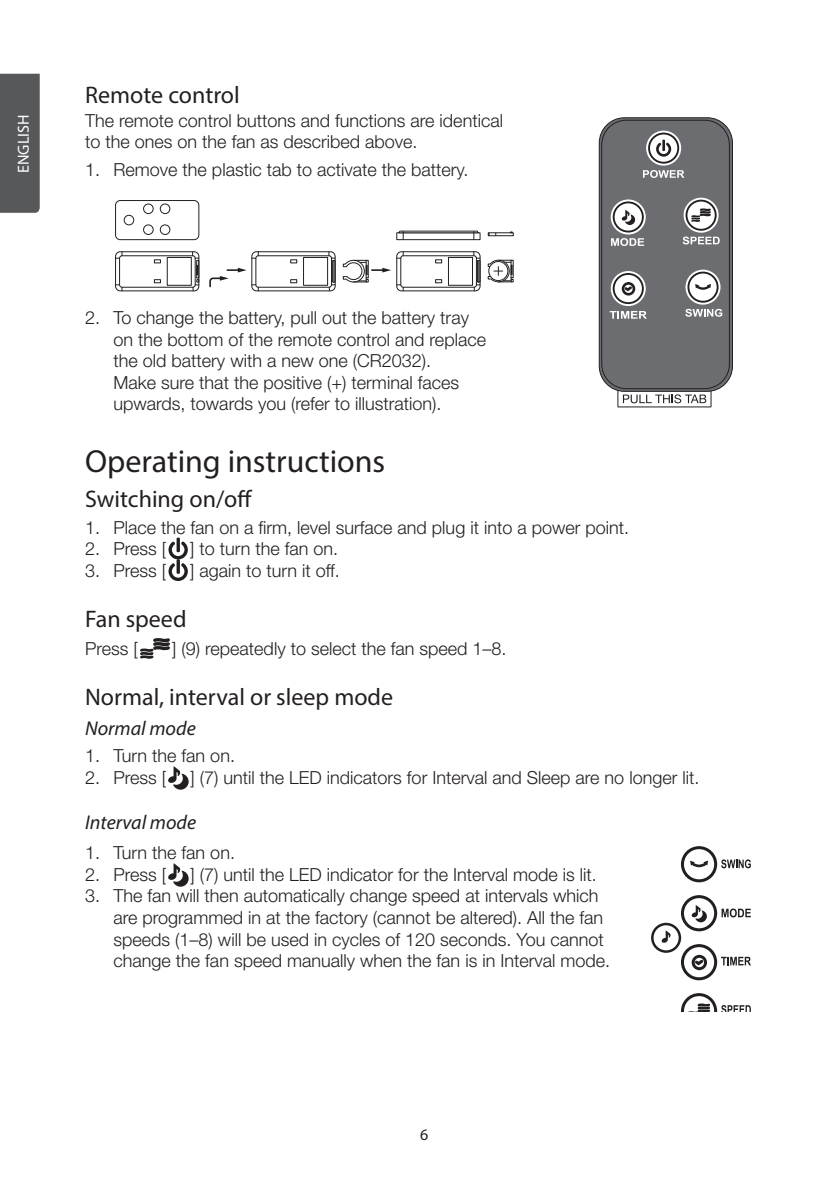
<style>
.page{position:relative;width:840px;height:1191px;background:#fff}
.page>*{position:absolute;margin:0;border:0;box-sizing:border-box;transform-origin:0 0}
.Bruks_-_Nytt_Avsnitt{font:32px "Myriad Pro";color:#231f20}
.Bruks_-_Underrubrik{font:24px "Myriad Pro";color:#231f20}
.Bruks_-_Underrubrik-2{font:italic 20px "Myriad Pro";color:#231f20}
.Bruks_-_Brödtext{font:300 18px/21.6px "Helvetica Neue LT Std";color:#231f20}
.t1{font:16px "Myriad Pro";letter-spacing:.005em;color:#fff}
.t2{font:16px "Myriad Pro";color:#231f20}
</style>
<div class="page">
<div style="left:0;top:74px;width:40px;height:139px;background:#57585a"></div>
<div style="left:115px;top:200px;width:84px;height:40px;border:1px solid #231f20;border-radius:5px"></div>
<div style="left:115px;top:251px;width:84px;height:40px;border:1px solid #231f20;border-radius:5px"></div>
<div style="left:124px;top:215px;width:10px;height:10px;border:1px solid #231f20;border-radius:50%"></div>
<div style="left:143px;top:204px;width:10px;height:10px;border:1px solid #231f20;border-radius:50%"></div>
<div style="left:160px;top:204px;width:10px;height:10px;border:1px solid #231f20;border-radius:50%"></div>
<div style="left:143px;top:224px;width:10px;height:11px;border:1px solid #231f20;border-radius:50%"></div>
<div style="left:160px;top:224px;width:10px;height:11px;border:1px solid #231f20;border-radius:50%"></div>
<div style="left:119px;top:255px;width:76px;height:33px;border:1px solid #231f20;border-radius:2px"></div>
<div style="left:196px;top:260px;width:3px;height:18px;border:1px solid #231f20"></div>
<div style="left:167px;top:257px;width:25px;height:29px;border:1px solid #231f20"></div>
<svg style="left:154px;top:259px;width:7px;height:4px"></svg>
<svg style="left:154px;top:279px;width:7px;height:4px"></svg>
<svg style="left:115px;top:284px;width:7px;height:7px"></svg>
<svg style="left:192px;top:265px;width:7px;height:26px"></svg>
<svg style="left:115px;top:252px;width:7px;height:7px"></svg>
<svg style="left:192px;top:252px;width:7px;height:7px"></svg>
<svg style="left:209px;top:268px;width:37px;height:20px"></svg>
<div style="left:251px;top:251px;width:84px;height:40px;border:1px solid #231f20;border-radius:5px"></div>
<div style="left:255px;top:255px;width:77px;height:33px;border:1px solid #231f20;border-radius:2px"></div>
<div style="left:303px;top:257px;width:25px;height:29px;border:1px solid #231f20"></div>
<svg style="left:290px;top:259px;width:7px;height:4px"></svg>
<svg style="left:290px;top:279px;width:7px;height:4px"></svg>
<svg style="left:252px;top:284px;width:7px;height:7px"></svg>
<svg style="left:252px;top:252px;width:7px;height:7px"></svg>
<svg style="left:328px;top:252px;width:7px;height:39px"></svg>
<div style="left:396px;top:251px;width:84px;height:40px;border:1px solid #231f20;border-radius:5px"></div>
<div style="left:400px;top:255px;width:76px;height:33px;border:1px solid #231f20;border-radius:2px"></div>
<div style="left:448px;top:257px;width:24px;height:29px;border:1px solid #231f20"></div>
<svg style="left:435px;top:259px;width:7px;height:4px"></svg>
<svg style="left:435px;top:279px;width:7px;height:4px"></svg>
<svg style="left:473px;top:252px;width:7px;height:39px"></svg>
<div style="left:396px;top:232px;width:84px;height:8px;border:1px solid #231f20"></div>
<div style="left:487px;top:232px;width:26px;height:4px;border:1px solid #231f20"></div>
<svg style="left:397px;top:230px;width:82px;height:10px"></svg>
<svg style="left:342px;top:252px;width:61px;height:39px"></svg>
<svg style="left:487px;top:259px;width:26px;height:24px"></svg>
<svg style="left:622px;top:394px;width:84px;height:9px"></svg>
<div style="left:617px;top:388px;width:93px;height:19px;border:1px solid #231f20"></div>
<div style="left:599px;top:118px;width:133px;height:273px;background:#6c6d70;border-radius:25px"></div>
<div style="left:598px;top:117px;width:134px;height:275px;border:1px solid #231f20;border-radius:25px"></div>
<svg style="left:685px;top:270px;width:35px;height:35px"></svg>
<svg style="left:610px;top:199px;width:35px;height:35px"></svg>
<svg style="left:610px;top:271px;width:35px;height:35px"></svg>
<svg style="left:683px;top:198px;width:35px;height:35px"></svg>
<svg style="left:645px;top:131px;width:35px;height:35px"></svg>
<div style="left:687px;top:272px;width:31px;height:31px;border:2px solid #231f20;border-radius:50%"></div>
<div style="left:612px;top:201px;width:31px;height:31px;border:2px solid #231f20;border-radius:50%"></div>
<div style="left:612px;top:273px;width:31px;height:31px;border:2px solid #231f20;border-radius:50%"></div>
<div style="left:685px;top:200px;width:31px;height:31px;border:2px solid #231f20;border-radius:50%"></div>
<div style="left:647px;top:133px;width:31px;height:31px;border:2px solid #231f20;border-radius:50%"></div>
<svg style="left:655px;top:140px;width:15px;height:17px"></svg>
<svg style="left:690px;top:208px;width:20px;height:14px"></svg>
<svg style="left:621px;top:282px;width:14px;height:13px"></svg>
<svg style="left:621px;top:210px;width:13px;height:15px"></svg>
<svg style="left:694px;top:284px;width:16px;height:6px"></svg>
<svg style="left:685px;top:309px;width:36px;height:8px"></svg>
<svg style="left:611px;top:238px;width:32px;height:8px"></svg>
<svg style="left:609px;top:311px;width:37px;height:8px"></svg>
<svg style="left:682px;top:236px;width:37px;height:8px"></svg>
<svg style="left:643px;top:170px;width:41px;height:8px"></svg>
<div style="left:601px;top:120px;width:128px;height:269px;border:1px solid #231f20;border-radius:25px"></div>
<svg style="left:681px;top:846px;width:69px;height:36px"></svg>
<svg style="left:651px;top:895px;width:99px;height:85px"></svg>
<svg style="left:681px;top:993px;width:69px;height:19px"></svg>
<svg style="left:168px;top:537px;width:20px;height:44px"></svg>
<svg style="left:140px;top:638px;width:30px;height:20px"></svg>
<svg style="left:168px;top:766px;width:21px;height:24px"></svg>
<svg style="left:168px;top:863px;width:21px;height:24px"></svg>
<p class="t1" style="left:13px;top:173px;width:60px;rotate:-90deg">ENGLISH</p>
<p class="Bruks_-_Underrubrik" style="left:85px;top:80px;width:156px">Remote control</p>
<p class="Bruks_-_Brödtext" style="left:85px;top:109px;width:419px">The remote control buttons and functions are identical to the ones on the fan as described above.</p>
<p class="Bruks_-_Brödtext" style="left:85px;top:158px;width:384px">1. Remove the plastic tab to activate the battery.</p>
<p class="Bruks_-_Brödtext" style="left:113px;top:306px;width:374px;text-indent:-28px">2. To change the battery, pull out the battery tray on the bottom of the remote control and replace the old battery with a new one (CR2032).<br>Make sure that the positive (+) terminal faces upwards, towards you (refer to illustration).</p>
<p class="Bruks_-_Nytt_Avsnitt" style="left:85px;top:441px;width:301px">Operating instructions</p>
<p class="Bruks_-_Underrubrik" style="left:85px;top:483px;width:169px">Switching on/off</p>
<p class="Bruks_-_Brödtext" style="left:85px;top:516px;width:545px">1. Place the fan on a firm, level surface and plug it into a power point.</p>
<p class="Bruks_-_Brödtext" style="left:85px;top:538px;width:83px">2. Press [</p>
<p class="Bruks_-_Brödtext" style="left:190px;top:538px;width:150px">] to turn the fan on.</p>
<p class="Bruks_-_Brödtext" style="left:85px;top:559px;width:83px">3. Press [</p>
<p class="Bruks_-_Brödtext" style="left:190px;top:559px;width:151px">] again to turn it off.</p>
<p class="Bruks_-_Underrubrik" style="left:85px;top:604px;width:103px">Fan speed</p>
<p class="Bruks_-_Brödtext" style="left:85px;top:637px;width:54px">Press [</p>
<p class="Bruks_-_Brödtext" style="left:172px;top:637px;width:336px">] (9) repeatedly to select the fan speed 1–8.</p>
<p class="Bruks_-_Underrubrik" style="left:85px;top:682px;width:309px">Normal, interval or sleep mode</p>
<p class="Bruks_-_Underrubrik-2" style="left:85px;top:715px;width:112px">Normal mode</p>
<p class="Bruks_-_Brödtext" style="left:85px;top:744px;width:151px">1. Turn the fan on.</p>
<p class="Bruks_-_Brödtext" style="left:85px;top:766px;width:83px">2. Press [</p>
<p class="Bruks_-_Brödtext" style="left:190px;top:766px;width:510px">] (7) until the LED indicators for Interval and Sleep are no longer lit.</p>
<p class="Bruks_-_Underrubrik-2" style="left:85px;top:810px;width:112px">Interval mode</p>
<p class="Bruks_-_Brödtext" style="left:85px;top:841px;width:151px">1. Turn the fan on.</p>
<p class="Bruks_-_Brödtext" style="left:85px;top:863px;width:83px">2. Press [</p>
<p class="Bruks_-_Brödtext" style="left:190px;top:863px;width:407px">] (7) until the LED indicator for the Interval mode is lit.</p>
<p class="Bruks_-_Brödtext" style="left:113px;top:884px;width:498px;text-indent:-28px">3. The fan will then automatically change speed at intervals which are programmed in at the factory (cannot be altered). All the fan speeds (1–8) will be used in cycles of 120 seconds. You cannot change the fan speed manually when the fan is in Interval mode.</p>
<p class="t2" style="left:420px;top:1125px;width:10px">6</p>
</div>
